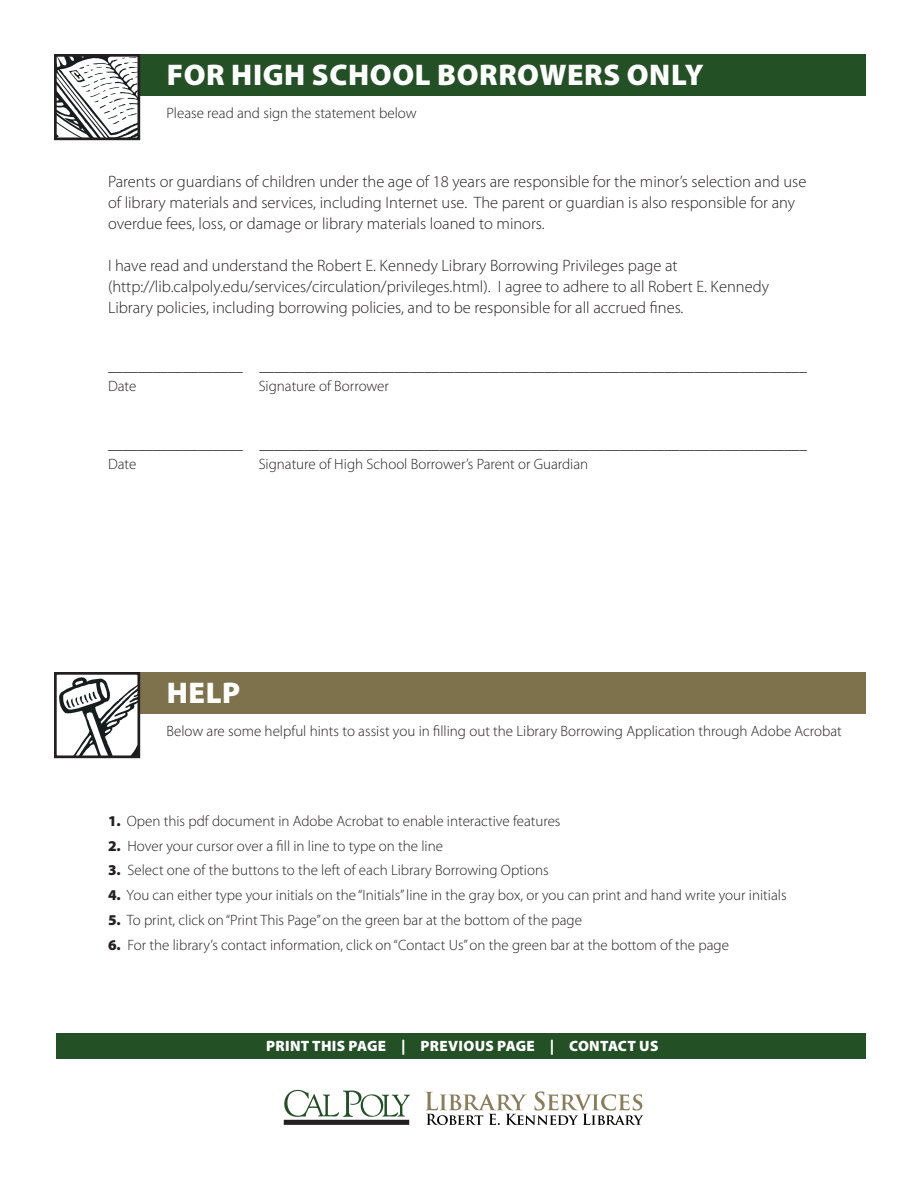
<style>
.page{position:relative;width:918px;height:1188px;background:#fff}
.page>*{position:absolute;margin:0;border:0;box-sizing:border-box;transform-origin:0 0}
.t1{font:900 30px "Myriad Pro";letter-spacing:.02em;color:#fff}
.t2{font:300 16.5px/21px "Myriad Pro";color:#231f20}
.t3{font:300 15px/19.5px "Myriad Pro";color:#231f20}
.t4{font:900 15px "Myriad Pro";letter-spacing:.02em;color:#fff}
.s1{font-weight:900}
</style>
<div class="page">
<svg style="left:425px;top:1091px;width:218px;height:34px"></svg>
<div style="left:284px;top:1120px;width:125px;height:5px;background:#231f20"></div>
<svg style="left:284px;top:1090px;width:126px;height:27px"></svg>
<div style="left:56px;top:672px;width:810px;height:42px;background:#7e724d"></div>
<div style="left:56px;top:54px;width:810px;height:42px;background:#245026"></div>
<svg style="left:58px;top:58px;width:78px;height:78px"></svg>
<div style="left:54px;top:54px;width:86px;height:86px;border:3px solid #231f20"></div>
<svg style="left:58px;top:676px;width:78px;height:78px"></svg>
<div style="left:54px;top:672px;width:86px;height:86px;border:3px solid #231f20"></div>
<div style="left:56px;top:1034px;width:810px;height:25px;background:#245026"></div>
<h1 class="t1" style="left:167px;top:55px;width:538px">FOR HIGH SCHOOL BORROWERS ONLY</h1>
<p class="t3" style="left:166px;top:103px;width:252px">Please read and sign the statement below</p>
<p class="t2" style="left:108px;top:170px;width:700px">Parents or guardians of children under the age of 18 years are responsible for the minor’s selection and use of library materials and services, including Internet use. The parent or guardian is also responsible for any overdue fees, loss, or damage or library materials loaned to minors.</p>
<p class="t2" style="left:108px;top:254px;width:662px">I have read and understand the Robert E. Kennedy Library Borrowing Privileges page at (http://lib.calpoly.edu/services/circulation/privileges.html). I agree to adhere to all Robert E. Kennedy<br>Library policies, including borrowing policies, and to be responsible for all accrued nes.</p>
<p class="t3" style="left:108px;top:356px;width:700px">__________________ _________________________________________________________________________<br>Date</p>
<p class="t3" style="left:259px;top:376px;width:132px">Signature of Borrower</p>
<p class="t3" style="left:108px;top:434px;width:700px">__________________ _________________________________________________________________________<br>Date</p>
<p class="t3" style="left:259px;top:454px;width:331px">Signature of High School Borrower’s Parent or Guardian</p>
<h1 class="t1" style="left:167px;top:673px;width:75px">HELP</h1>
<p class="t3" style="left:166px;top:721px;width:677px">Below are some helpful hints to assist you in lling out the Library Borrowing Application through Adobe Acrobat</p>
<p class="t3" style="left:108px;top:811px;width:454px"><span class="s1">1.</span> Open this pdf document in Adobe Acrobat to enable interactive features</p>
<p class="t3" style="left:108px;top:836px;width:337px"><span class="s1">2.</span> Hover your cursor over a ll in line to type on the line</p>
<p class="t3" style="left:108px;top:860px;width:442px"><span class="s1">3.</span> Select one of the buttons to the left of each Library Borrowing Options</p>
<p class="t3" style="left:108px;top:885px;width:680px"><span class="s1">4.</span> You can either type your initials on the “Initials” line in the gray box, or you can print and hand write your initials</p>
<p class="t3" style="left:108px;top:910px;width:475px"><span class="s1">5.</span> To print, click on “Print This Page” on the green bar at the bottom of the page</p>
<p class="t3" style="left:108px;top:935px;width:623px"><span class="s1">6.</span> For the library’s contact information, click on “Contact Us” on the green bar at the bottom of the page</p>
<p class="t4" style="left:266px;top:1036px;width:394px">PRINT THIS PAGE | PREVIOUS PAGE | CONTACT US</p>
</div>
